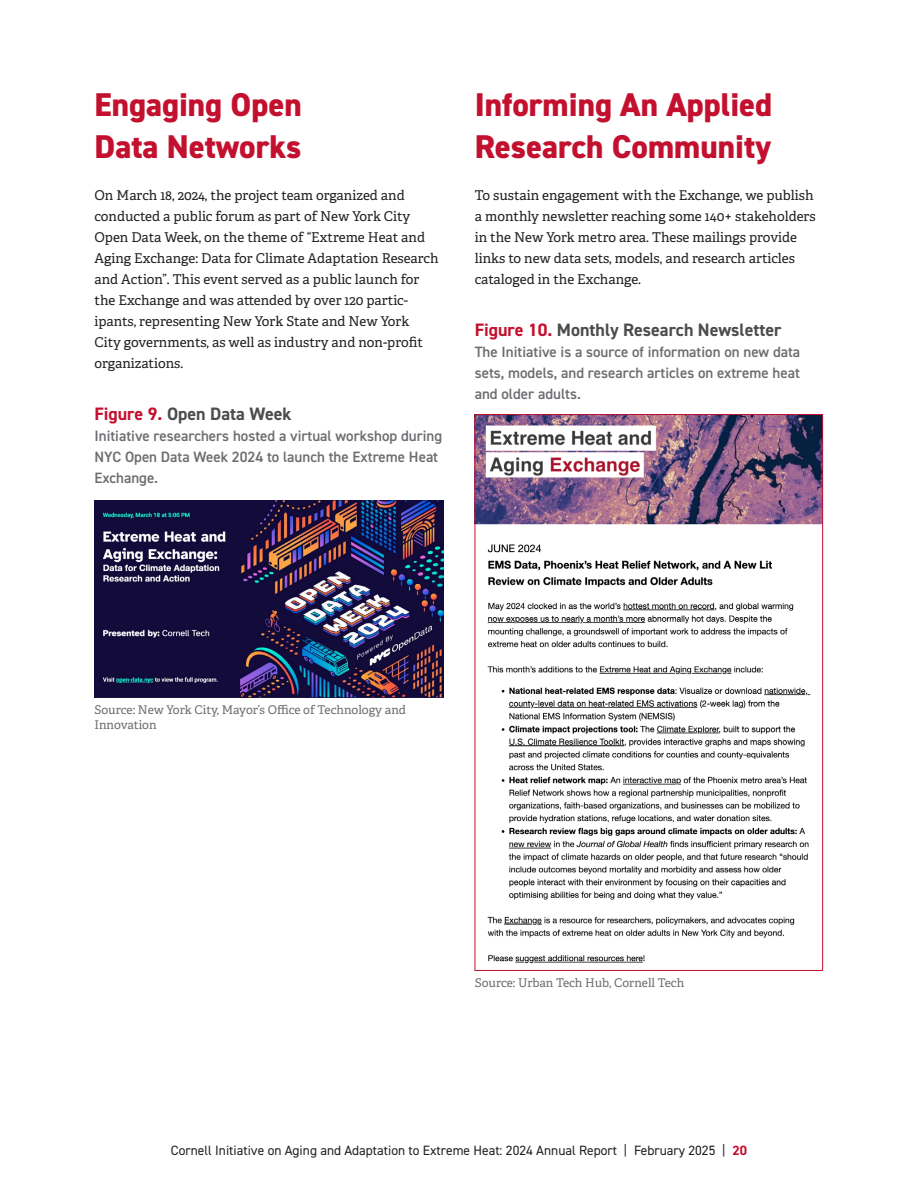
<style>
.page{position:relative;width:918px;height:1188px;background:#fff}
.page>*{position:absolute;margin:0;border:0;box-sizing:border-box;transform-origin:0 0}
.t1{font:800 33px/42px "DIN2014";color:#c3102f}
.FIG_Title{font:700 18px "DIN2014";color:#4b4c4d}
.FIG_Caption_Body{font:600 15px/21px "DIN2014";color:#6c6d70}
.BODY{font:13.5px/21px "Adelle";color:#231f20}
.t2{font:13.5px "DIN2014";color:#231f20}
.FIG_Source_Credit{font:12px/15px "Adelle";color:#6c6d70}
.s1{color:#c3102f}
.s2{font-weight:700;color:#c3102f}
</style>
<div class="page">
<img style="left:94px;top:501px;width:349px;height:197px">
<img style="left:477px;top:416px;width:344px;height:548px">
<h2 class="t1" style="left:94px;top:83px;width:209px">Engaging Open<br>Data Networks</h2>
<p class="BODY" style="left:94px;top:184px;width:346px">On March 18, 2024, the project team organized and conducted a public forum as part of New York City Open Data Week, on the theme of “Extreme Heat and Aging Exchange: Data for Climate Adaptation Research and Action”. This event served as a public launch for the Exchange and was attended by over 120 partic&shy;ipants, representing New York State and New York City governments, as well as industry and non-profit organizations.</p>
<p class="FIG_Title" style="left:94px;top:402px;width:199px"><span class="s1">Figure 9.</span> Open Data Week</p>
<p class="FIG_Caption_Body" style="left:94px;top:425px;width:349px">Initiative researchers hosted a virtual workshop during<br>NYC Open Data Week 2024 to launch the Extreme Heat<br>Exchange.</p>
<h2 class="t1" style="left:475px;top:83px;width:299px">Informing An Applied<br>Research Community</h2>
<p class="BODY" style="left:475px;top:184px;width:342px">To sustain engagement with the Exchange, we publish a monthly newsletter reaching some 140+ stakeholders in the New York metro area. These mailings provide links to new data sets, models, and research articles cataloged in the Exchange.</p>
<p class="FIG_Title" style="left:475px;top:318px;width:308px"><span class="s1">Figure 10.</span> Monthly Research Newsletter</p>
<p class="FIG_Caption_Body" style="left:475px;top:341px;width:327px;text-align:justify">The Initiative is a source of information on new data sets, models, and research articles on extreme heat and older adults.</p>
<p class="FIG_Source_Credit" style="left:94px;top:702px;width:313px">Source: New York City, Mayor’s Office of Technology and<br>Innovation</p>
<p class="FIG_Source_Credit" style="left:475px;top:975px;width:211px">Source: Urban Tech Hub, Cornell Tech</p>
<p class="t2" style="left:171px;top:1142px;width:578px">Cornell Initiative on Aging and Adaptation to Extreme Heat: 2024 Annual Report | February 2025 | <span class="s2">20</span></p>
</div>
